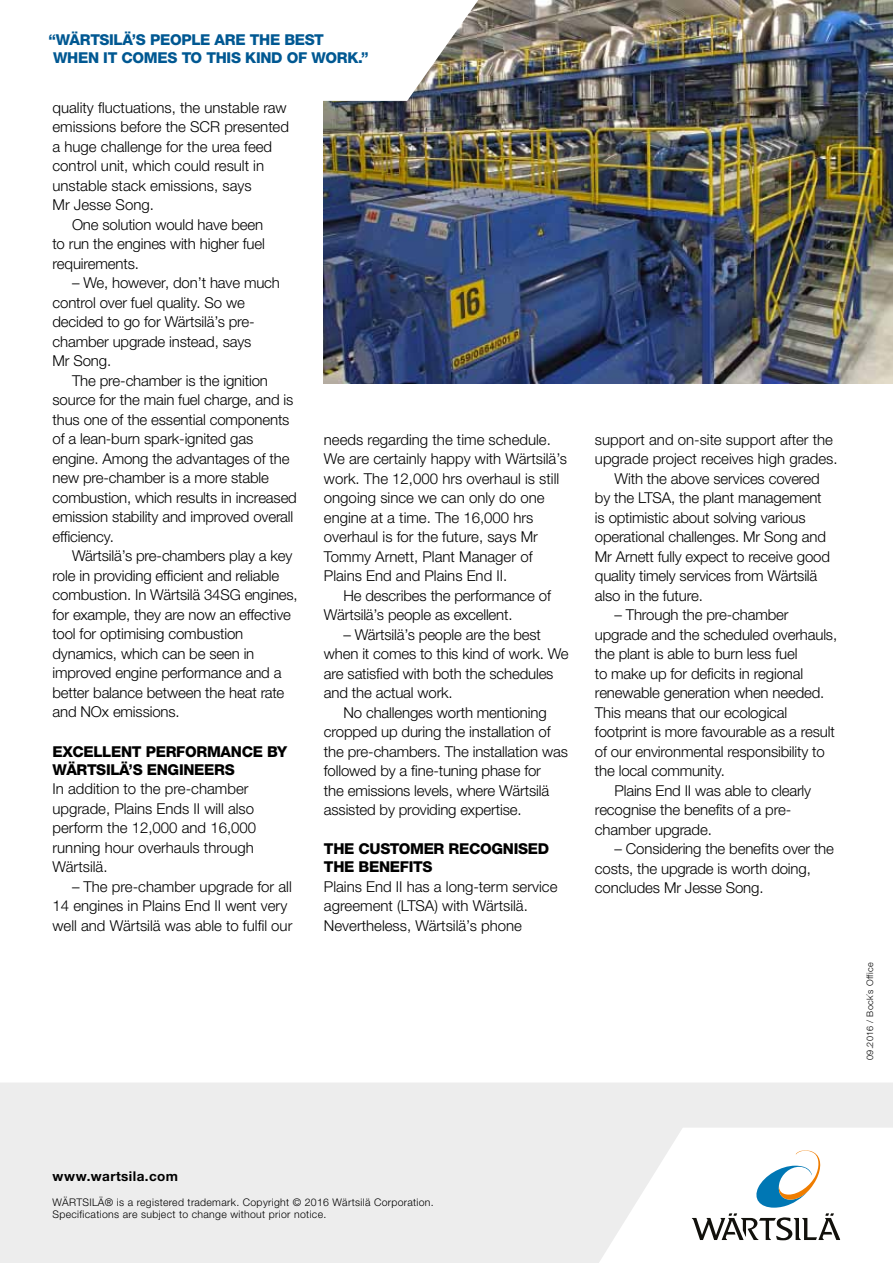
<style>
.page{position:relative;width:893px;height:1263px;background:#fff}
.page>*{position:absolute;margin:0;border:0;box-sizing:border-box;transform-origin:0 0}
.t1{font:300 15px/19.5px "Helvetica Neue LTW1 G";letter-spacing:-.01em;color:#000}
.t2{font:800 15px/18px "Helvetica Neue LTW1 G";letter-spacing:-.02em;color:#000}
.t3{font:800 15px/18px "Helvetica Neue LTW1 G";letter-spacing:-.02em;color:#005892}
.t4{font:700 13.5px "Helvetica Neue LTW1 G";letter-spacing:.03em;color:#000}
.t5{font:300 10.5px/12px "Helvetica Neue LTW1 G";letter-spacing:.03em;color:#000}
.t6{font:300 9px "Helvetica Neue LTW1 G";letter-spacing:.03em;color:#000}
</style>
<div class="page">
<svg style="left:0;top:1083px;width:893px;height:180px;background:#efefef"></svg>
<svg style="left:692px;top:1150px;width:148px;height:90px"></svg>
<img style="left:324px;top:0;width:569px;height:383px">
<img style="left:323px;top:0;width:155px;height:101px">
<p class="t3" style="left:53px;top:30px;width:317px;text-indent:-5px">“WÄRTSILÄ’S PEOPLE ARE THE BEST<br>WHEN IT COMES TO THIS KIND OF WORK.”</p>
<p class="t1" style="left:53px;top:98px;width:236px">quality fluctuations, the unstable raw</p>
<p class="t1" style="left:53px;top:117px;width:238px">emissions before the SCR presented</p>
<p class="t1" style="left:53px;top:137px;width:221px">a huge challenge for the urea feed</p>
<p class="t1" style="left:53px;top:156px;width:213px">control unit, which could result in</p>
<p class="t1" style="left:53px;top:176px;width:201px">unstable stack emissions, says</p>
<p class="t1" style="left:53px;top:195px;width:103px">Mr Jesse Song.</p>
<p class="t1" style="left:72px;top:215px;width:193px">One solution would have been</p>
<p class="t1" style="left:53px;top:234px;width:214px">to run the engines with higher fuel</p>
<p class="t1" style="left:53px;top:254px;width:88px">requirements.</p>
<p class="t1" style="left:53px;top:273px;width:229px;text-indent:20px">– We, however, don’t have much control over fuel quality. So we decided to go for Wärtsilä’s pre&shy;chamber upgrade instead, says<br>Mr Song.</p>
<p class="t1" style="left:53px;top:371px;width:246px;text-indent:20px">The pre-chamber is the ignition source for the main fuel charge, and is thus one of the essential components of a lean-burn spark-ignited gas engine. Among the advantages of the new pre-chamber is a more stable combustion, which results in increased emission stability and improved overall efficiency.</p>
<p class="t1" style="left:53px;top:546px;width:247px;text-indent:20px">Wärtsilä’s pre-chambers play a key role in providing efficient and reliable combustion. In Wärtsilä 34SG engines, for example, they are now an effective tool for optimising combustion dynamics, which can be seen in improved engine performance and a better balance between the heat rate and NOx emissions.</p>
<p class="t2" style="left:53px;top:742px;width:236px">EXCELLENT PERFORMANCE BY<br>WÄRTSILÄ’S ENGINEERS</p>
<p class="t1" style="left:53px;top:779px;width:205px">In addition to the pre-chamber upgrade, Plains Ends II will also perform the 12,000 and 16,000 running hour overhauls through<br>Wärtsilä.</p>
<p class="t1" style="left:53px;top:876px;width:241px;text-indent:19px">– The pre-chamber upgrade for all<br>14 engines in Plains End II went very well and Wärtsilä was able to fulfil our</p>
<p class="t1" style="left:324px;top:429px;width:245px">needs regarding the time schedule.<br>We are certainly happy with Wärtsilä’s work. The 12,000 hrs overhaul is still ongoing since we can only do one engine at a time. The 16,000 hrs overhaul is for the future, says Mr Tommy Arnett, Plant Manager of Plains End and Plains End II.</p>
<p class="t1" style="left:324px;top:585px;width:229px;text-indent:20px">He describes the performance of<br>Wärtsilä’s people as excellent.</p>
<p class="t1" style="left:324px;top:624px;width:246px;text-indent:20px">– Wärtsilä’s people are the best when it comes to this kind of work. We are satisfied with both the schedules and the actual work.</p>
<p class="t1" style="left:324px;top:702px;width:246px;text-indent:20px">No challenges worth mentioning cropped up during the installation of the pre-chambers. The installation was followed by a fine-tuning phase for<br>the emissions levels, where Wärtsilä assisted by providing expertise.</p>
<p class="t2" style="left:324px;top:840px;width:227px">THE CUSTOMER RECOGNISED<br>THE BENEFITS</p>
<p class="t1" style="left:324px;top:877px;width:235px">Plains End II has a long-term service agreement (LTSA) with Wärtsilä.<br>Nevertheless, Wärtsilä’s phone</p>
<p class="t1" style="left:595px;top:429px;width:240px">support and on-site support after the</p>
<p class="t1" style="left:595px;top:449px;width:244px">upgrade project receives high grades.</p>
<p class="t1" style="left:614px;top:468px;width:207px">With the above services covered</p>
<p class="t1" style="left:595px;top:488px;width:228px">by the LTSA, the plant management</p>
<p class="t1" style="left:595px;top:507px;width:212px">is optimistic about solving various</p>
<p class="t1" style="left:595px;top:527px;width:233px">operational challenges. Mr Song and</p>
<p class="t1" style="left:595px;top:546px;width:237px">Mr Arnett fully expect to receive good</p>
<p class="t1" style="left:595px;top:566px;width:224px">quality timely services from Wärtsilä</p>
<p class="t1" style="left:595px;top:585px;width:109px">also in the future.</p>
<p class="t1" style="left:614px;top:605px;width:176px">– Through the pre-chamber</p>
<p class="t1" style="left:595px;top:624px;width:244px">upgrade and the scheduled overhauls,</p>
<p class="t1" style="left:595px;top:644px;width:204px">the plant is able to burn less fuel</p>
<p class="t1" style="left:595px;top:663px;width:210px">to make up for deficits in regional</p>
<p class="t1" style="left:595px;top:683px;width:231px">renewable generation when needed.</p>
<p class="t1" style="left:595px;top:702px;width:194px">This means that our ecological</p>
<p class="t1" style="left:595px;top:722px;width:241px">footprint is more favourable as a result</p>
<p class="t1" style="left:595px;top:741px;width:231px">of our environmental responsibility to</p>
<p class="t1" style="left:595px;top:761px;width:132px">the local community.</p>
<p class="t1" style="left:614px;top:780px;width:198px">Plains End II was able to clearly</p>
<p class="t1" style="left:595px;top:800px;width:198px">recognise the benefits of a pre-</p>
<p class="t1" style="left:595px;top:819px;width:118px">chamber upgrade.</p>
<p class="t1" style="left:595px;top:839px;width:241px;text-indent:20px">– Considering the benefits over the costs, the upgrade is worth doing, concludes Mr Jesse Song.</p>
<p class="t6" style="left:864px;top:1060px;width:99px;rotate:-90deg">09.2016 / Bock´s Office</p>
<p class="t4" style="left:53px;top:1168px;width:127px">www.wartsila.com</p>
<p class="t5" style="left:53px;top:1196px;width:383px">WÄRTSILÄ® is a registered trademark. Copyright © 2016 Wärtsilä Corporation.<br>Specifications are subject to change without prior notice.</p>
</div>
